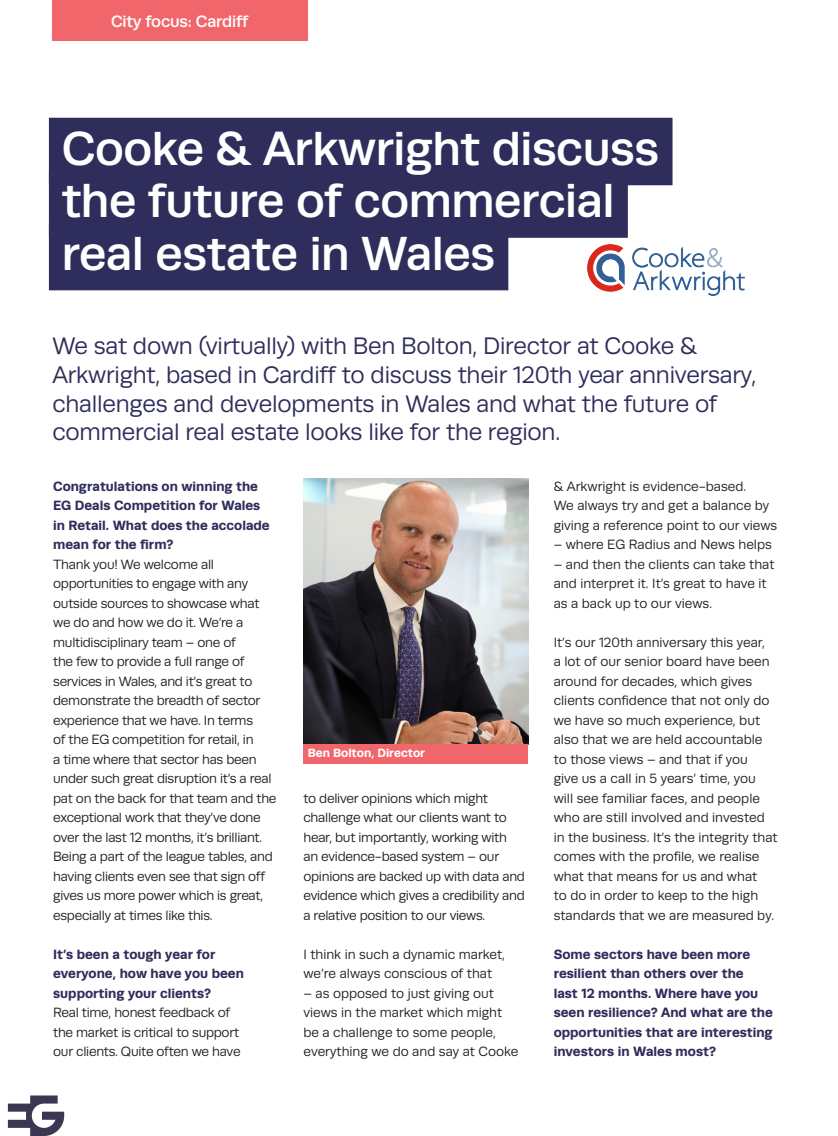
<style>
.page{position:relative;width:838px;height:1136px;background:#fff}
.page>*{position:absolute;margin:0;border:0;box-sizing:border-box;transform-origin:0 0}
.EG_NEW_heading_32pt{font:500 48px "Runda";letter-spacing:-.01em;color:#fff}
.EGNEW_standfirst{font:24px/28.8px "Runda";letter-spacing:-.01em;color:#2e2d5b}
.EGNEW_page_tab{font:500 16.5px "Runda";letter-spacing:-.01em;color:#fff}
.EGNEW_body{font:13.5px/19.5px "Runda";letter-spacing:-.02em;color:#231f20}
.EGNEW_body-2{font:13.5px/19.5px "Runda";color:#231f20}
.EGNEW_question{font:700 13.5px/19.5px "Runda";color:#2e2d5b}
.EGNEW_question-2{font:700 12px "Runda";color:#fff}
</style>
<div class="page">
<div style="left:49px;top:118px;width:623px;height:67px;background:#2e2d5b"></div>
<div style="left:49px;top:170px;width:579px;height:68px;background:#2e2d5b"></div>
<div style="left:49px;top:223px;width:459px;height:67px;background:#2e2d5b"></div>
<img style="left:303px;top:478px;width:225px;height:266px">
<div style="left:303px;top:744px;width:225px;height:19px;background:#f1666a"></div>
<img style="left:587px;top:245px;width:157px;height:50px">
<div style="left:52px;top:0;width:255px;height:40px;background:#f1666a"></div>
<svg style="left:8px;top:1095px;width:56px;height:40px"></svg>
<p class="EGNEW_page_tab" style="left:111px;top:11px;width:139px">City focus: Cardiff</p>
<p class="EG_NEW_heading_32pt" style="left:62px;top:120px;width:599px">Cooke &amp; Arkwright discuss</p>
<p class="EG_NEW_heading_32pt" style="left:62px;top:173px;width:554px">the future of commercial</p>
<p class="EG_NEW_heading_32pt" style="left:62px;top:225px;width:435px">real estate in Wales</p>
<p class="EGNEW_standfirst" style="left:52px;top:331px;width:705px">We sat down (virtually) with Ben Bolton, Director at Cooke &amp; Arkwright, based in Cardiff to discuss their 120th year anniversary, challenges and developments in Wales and what the future of commercial real estate looks like for the region.</p>
<p class="EGNEW_question" style="left:53px;top:476px;width:218px">Congratulations on winning the<br>EG Deals Competition for Wales in Retail. What does the accolade mean for the firm?</p>
<p class="EGNEW_body" style="left:53px;top:554px;width:225px">Thank you! We welcome all opportunities to engage with any outside sources to showcase what we do and how we do it. We’re a multidisciplinary team – one of<br>the few to provide a full range of services in Wales, and it’s great to demonstrate the breadth of sector experience that we have. In terms<br>of the EG competition for retail, in<br>a time where that sector has been under such great disruption it’s a real pat on the back for that team and the exceptional work that they’ve done over the last 12 months, it’s brilliant.<br>Being a part of the league tables, and having clients even see that sign off gives us more power which is great, especially at times like this.</p>
<p class="EGNEW_question" style="left:53px;top:944px;width:192px">It’s been a tough year for everyone, how have you been supporting your clients?</p>
<p class="EGNEW_body" style="left:53px;top:1003px;width:189px">Real time, honest feedback of the market is critical to support our clients. Quite often we have</p>
<p class="EGNEW_question-2" style="left:308px;top:746px;width:119px">Ben Bolton, Director</p>
<p class="EGNEW_body" style="left:303px;top:788px;width:223px">to deliver opinions which might challenge what our clients want to hear, but importantly, working with an evidence-based system – our opinions are backed up with data and evidence which gives a credibility and a relative position to our views.</p>
<p class="EGNEW_body-2" style="left:303px;top:944px;width:203px">I think in such a dynamic market, we’re always conscious of that</p>
<p class="EGNEW_body-2" style="left:303px;top:983px;width:216px">– as opposed to just giving out views in the market which might be a challenge to some people, everything we do and say at Cooke</p>
<p class="EGNEW_body-2" style="left:553px;top:476px;width:225px">&amp; Arkwright is evidence-based.<br>We always try and get a balance by giving a reference point to our views</p>
<p class="EGNEW_body-2" style="left:553px;top:535px;width:220px">– where EG Radius and News helps</p>
<p class="EGNEW_body-2" style="left:553px;top:554px;width:222px">– and then the clients can take that and interpret it. It’s great to have it as a back up to our views.</p>
<p class="EGNEW_body-2" style="left:553px;top:632px;width:225px">It’s our 120th anniversary this year,<br>a lot of our senior board have been around for decades, which gives clients confidence that not only do we have so much experience, but also that we are held accountable to those views – and that if you<br>give us a call in 5 years’ time, you will see familiar faces, and people who are still involved and invested in the business. It’s the integrity that comes with the profile, we realise what that means for us and what<br>to do in order to keep to the high standards that we are measured by.</p>
<p class="EGNEW_question" style="left:553px;top:944px;width:221px">Some sectors have been more resilient than others over the<br>last 12 months. Where have you seen resilience? And what are the opportunities that are interesting investors in Wales most?</p>
</div>
